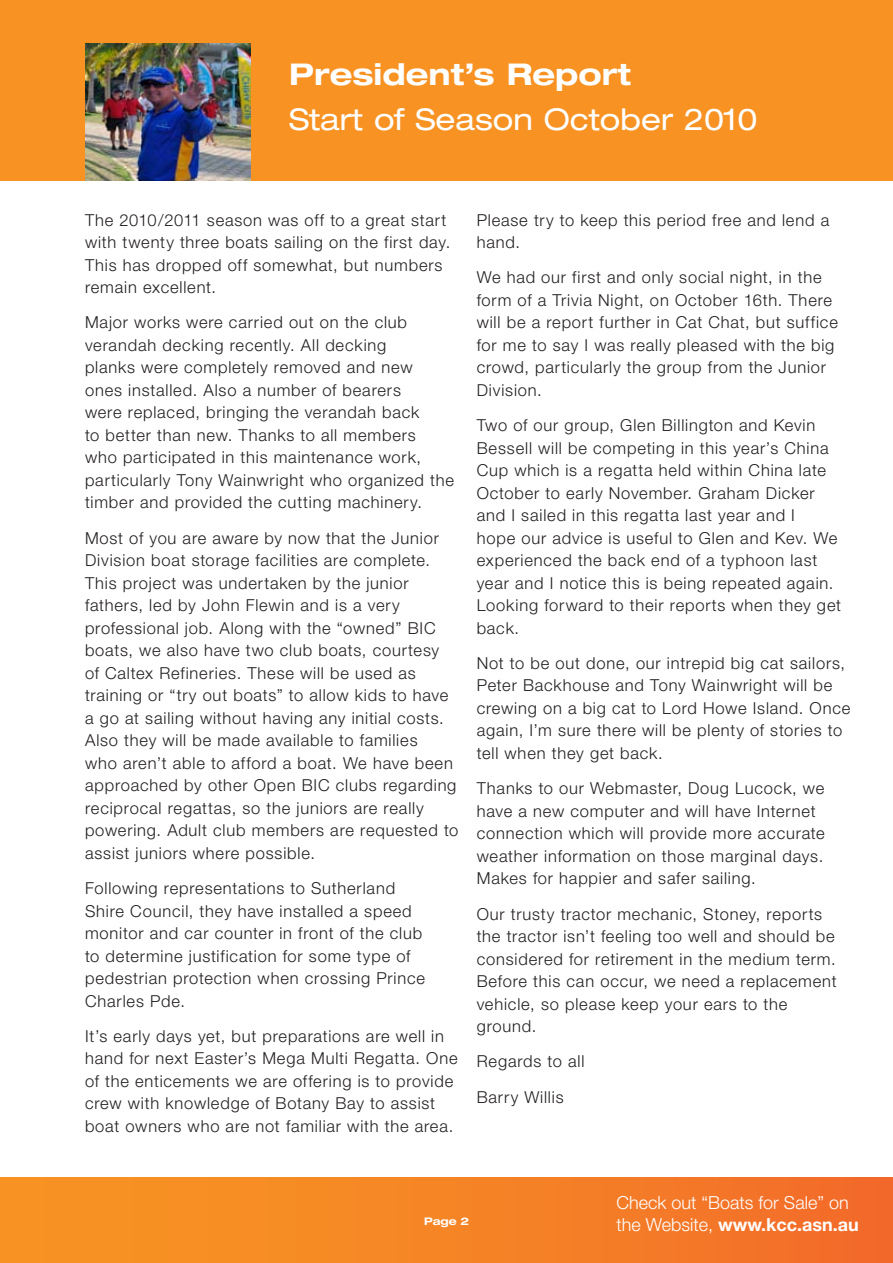
<style>
.page{position:relative;width:893px;height:1263px;background:#fff}
.page>*{position:absolute;margin:0;border:0;box-sizing:border-box;transform-origin:0 0}
.t1{font:expanded 30px "Helvetica Neue";color:#fff}
.t2{font:700 expanded 30px "Helvetica Neue";color:#fff}
.t3{font:300 18px/21.6px "Helvetica Neue";color:#fff}
.t4{font:300 16.5px/22.5px "Helvetica Neue";letter-spacing:.05em;color:#231f20}
.t5{font:700 expanded 10.5px "Helvetica Neue";color:#fff}
.s1{font-weight:700}
</style>
<div class="page">
<div style="left:0;top:1178px;width:893px;height:85px;background:linear-gradient(to right,#f89822,#f36d29)"></div>
<div style="left:0;top:0;width:893px;height:181px;background:#f79223"></div>
<img style="left:85px;top:43px;width:166px;height:138px">
<h1 class="t2" style="left:289px;top:56px;width:343px">President’s Report</h1>
<h1 class="t1" style="left:289px;top:101px;width:470px">Start of Season October 2010</h1>
<p class="t4" style="left:85px;top:208px;width:367px">The 2010/2011 season was off to a great start with twenty three boats sailing on the first day.<br>This has dropped off somewhat, but numbers remain excellent.</p>
<p class="t4" style="left:85px;top:311px;width:370px">Major works were carried out on the club verandah decking recently. All decking<br>planks were completely removed and new<br>ones installed. Also a number of bearers<br>were replaced, bringing the verandah back<br>to better than new. Thanks to all members<br>who participated in this maintenance work, particularly Tony Wainwright who organized the timber and provided the cutting machinery.</p>
<p class="t4" style="left:85px;top:526px;width:375px">Most of you are aware by now that the Junior Division boat storage facilities are complete.<br>This project was undertaken by the junior fathers, led by John Flewin and is a very professional job. Along with the “owned” BIC boats, we also have two club boats, courtesy<br>of Caltex Refineries. These will be used as training or “try out boats” to allow kids to have a go at sailing without having any initial costs.<br>Also they will be made available to families<br>who aren’t able to afford a boat. We have been approached by other Open BIC clubs regarding reciprocal regattas, so the juniors are really powering. Adult club members are requested to assist juniors where possible.</p>
<p class="t4" style="left:85px;top:876px;width:341px">Following representations to Sutherland Shire Council, they have installed a speed monitor and car counter in front of the club to determine justification for some type of pedestrian protection when crossing Prince Charles Pde.</p>
<p class="t4" style="left:85px;top:1024px;width:374px">It’s early days yet, but preparations are well in hand for next Easter’s Mega Multi Regatta. One of the enticements we are offering is to provide crew with knowledge of Botany Bay to assist boat owners who are not familiar with the area.</p>
<p class="t4" style="left:477px;top:208px;width:354px">Please try to keep this period free and lend a hand.</p>
<p class="t4" style="left:477px;top:266px;width:363px">We had our first and only social night, in the form of a Trivia Night, on October 16th. There will be a report further in Cat Chat, but suffice for me to say I was really pleased with the big crowd, particularly the group from the Junior Division.</p>
<p class="t4" style="left:477px;top:414px;width:366px">Two of our group, Glen Billington and Kevin Bessell will be competing in this year’s China Cup which is a regatta held within China late October to early November. Graham Dicker and I sailed in this regatta last year and I<br>hope our advice is useful to Glen and Kev. We experienced the back end of a typhoon last year and I notice this is being repeated again.<br>Looking forward to their reports when they get back.</p>
<p class="t4" style="left:477px;top:651px;width:375px">Not to be out done, our intrepid big cat sailors, Peter Backhouse and Tony Wainwright will be crewing on a big cat to Lord Howe Island. Once again, I’m sure there will be plenty of stories to tell when they get back.</p>
<p class="t4" style="left:477px;top:777px;width:349px">Thanks to our Webmaster, Doug Lucock, we have a new computer and will have Internet connection which will provide more accurate weather information on those marginal days.<br>Makes for happier and safer sailing.</p>
<p class="t4" style="left:477px;top:902px;width:361px">Our trusty tractor mechanic, Stoney, reports the tractor isn’t feeling too well and should be considered for retirement in the medium term.<br>Before this can occur, we need a replacement vehicle, so please keep your ears to the ground.</p>
<p class="t4" style="left:477px;top:1043px;width:109px;line-height:35.2px">Regards to all<br>Barry Willis</p>
<p class="t5" style="left:424px;top:1214px;width:47px">Page 2</p>
<p class="t3" style="left:617px;top:1191px;width:244px">Check out “Boats for Sale” on the Website, <span class="s1">www.kcc.asn.au</span></p>
</div>
